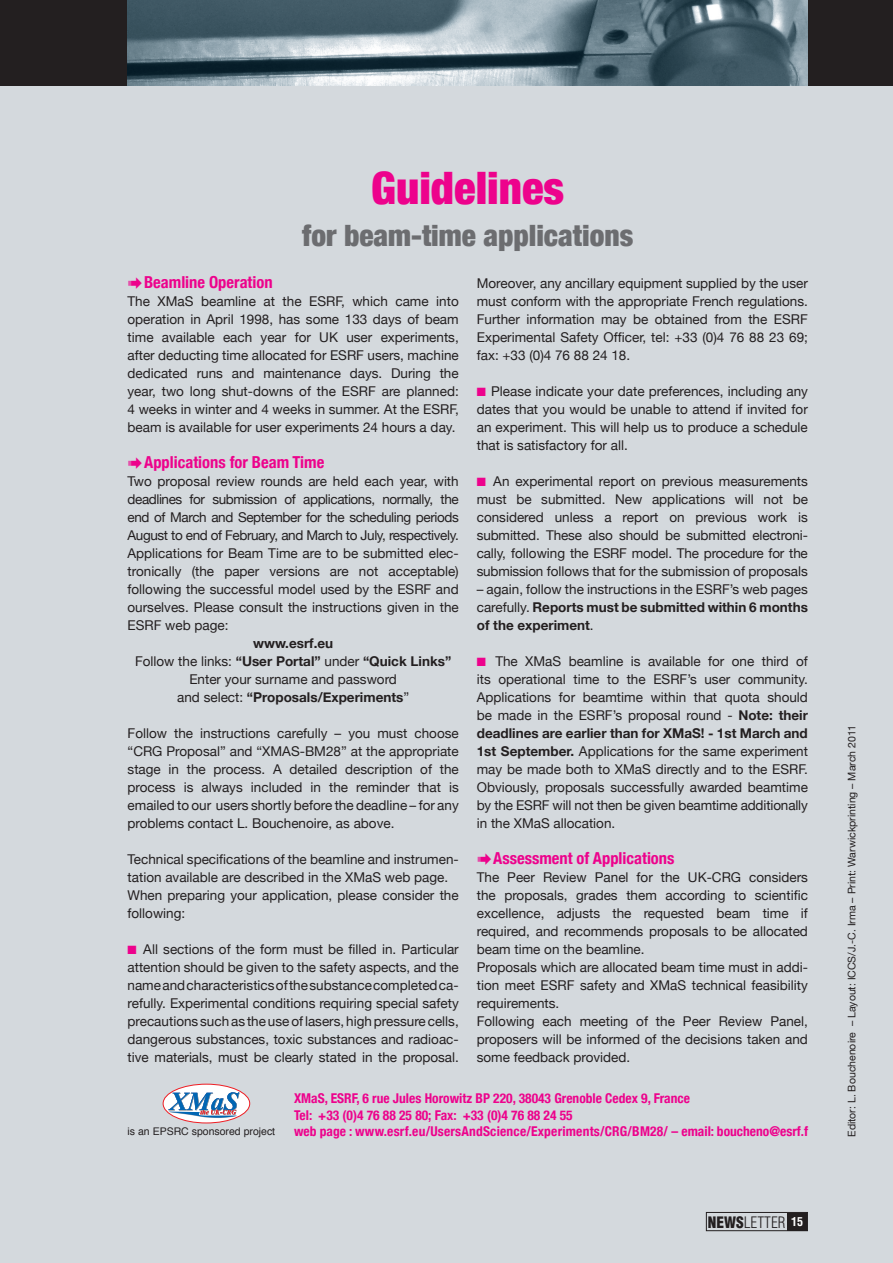
<style>
.page{position:relative;width:893px;height:1263px;background:#fff}
.page>*{position:absolute;margin:0;border:0;box-sizing:border-box;transform-origin:0 0}
.t1{font:900 condensed 44.7px "Helvetica Neue";color:#ed028c}
.t2{font:900 condensed 29.4px "Helvetica Neue";color:#6c6d70}
.t3{font:700 condensed 16.5px "Helvetica Neue";color:#ed028c}
.t4{font:300 condensed 15.45px "Helvetica";color:#231f20}
.t5{font:13.5px/18px "Helvetica Neue";color:#231f20;text-align:justify}
.t6{font:700 condensed 13.5px/16.2px "Helvetica Neue";color:#ed028c}
.t7{font:10.5px "Helvetica Neue";color:#231f20}
.t8{font:10.5px "Helvetica";color:#231f20}
.s1{font-weight:700}
.s2{color:#ed028c}
.s3{font-weight:900}
.s4{font-weight:700;font-size:12px;color:#fff}
</style>
<div class="page">
<div style="left:0;top:85px;width:893px;height:1178px;background:#d4d9dd"></div>
<div style="left:0;top:0;width:893px;height:85px;background:#231f20"></div>
<img style="left:128px;top:0;width:680px;height:85px">
<div style="left:706px;top:1212px;width:102px;height:19px;border:1px solid #231f20"></div>
<div style="left:787px;top:1213px;width:20px;height:17px;background:#231f20"></div>
<svg style="left:163px;top:1084px;width:87px;height:39px"></svg>
<div style="left:163px;top:1084px;width:87px;height:39px;border:1px solid #ee1d23;border-radius:50%"></div>
<svg style="left:168px;top:1092px;width:71px;height:26px;background:#9eb4cf"></svg>
<h1 class="t1" style="left:371px;top:161px;width:195px">Guidelines</h1>
<h2 class="t2" style="left:302px;top:217px;width:333px">for beam-time applications</h2>
<p class="t3" style="left:144px;top:272px;width:130px">Beamline Operation</p>
<p class="t5" style="left:128px;top:292px;width:333px">The XMaS beamline at the ESRF, which came into operation in April 1998, has some 133 days of beam time available each year for UK user experiments, after deducting time allocated for ESRF users, machine dedicated runs and maintenance days. During the year, two long shut-downs of the ESRF are planned:<br>4 weeks in winter and 4 weeks in summer. At the ESRF, beam is available for user experiments 24 hours a day.</p>
<p class="t3" style="left:144px;top:452px;width:182px">Applications for Beam Time</p>
<p class="t5" style="left:128px;top:472px;width:333px">Two proposal review rounds are held each year, with deadlines for submission of applications, normally, the end of March and September for the scheduling periods August to end of February, and March to July, respectively.<br>Applications for Beam Time are to be submitted elec&shy;tronically (the paper versions are not acceptable) following the successful model used by the ESRF and ourselves. Please consult the instructions given in the ESRF web page:</p>
<p class="t5" style="left:135px;top:634px;width:318px;text-align:center"><span class="s1">www.esrf.eu<br></span>Follow the links: <span class="s1">“User Portal”</span> under <span class="s1">“Quick Links” </span>Enter your surname and password<br>and select: <span class="s1">“Proposals/Experiments</span>”</p>
<p class="t5" style="left:128px;top:724px;width:333px">Follow the instructions carefully – you must choose “CRG Proposal” and “XMAS-BM28” at the appropriate stage in the process. A detailed description of the process is always included in the reminder that is emailed to our users shortly before the deadline – for any problems contact L. Bouchenoire, as above.</p>
<p class="t5" style="left:128px;top:850px;width:333px;text-align:left">Technical specifications of the beamline and instrumen&shy;tation available are described in the XMaS web page.<br>When preparing your application, please consider the following:</p>
<p class="t5" style="left:128px;top:940px;width:333px"><span class="s2">■</span> All sections of the form must be filled in. Particular attention should be given to the safety aspects, and the name and characteristics of the substance completed ca&shy;refully. Experimental conditions requiring special safety precautions such as the use of lasers, high pressure cells, dangerous substances, toxic substances and radioac&shy;tive materials, must be clearly stated in the proposal.</p>
<p class="t5" style="left:477px;top:274px;width:333px">Moreover, any ancillary equipment supplied by the user must conform with the appropriate French regulations.<br>Further information may be obtained from the ESRF Experimental Safety Officer, tel: +33 (0)4 76 88 23 69; fax: +33 (0)4 76 88 24 18.</p>
<p class="t5" style="left:477px;top:382px;width:333px"><span class="s2">■</span> Please indicate your date preferences, including any dates that you would be unable to attend if invited for an experiment. This will help us to produce a schedule that is satisfactory for all.</p>
<p class="t5" style="left:477px;top:472px;width:333px"><span class="s2">■</span> An experimental report on previous measurements must be submitted. New applications will not be considered unless a report on previous work is submitted. These also should be submitted electroni&shy;cally, following the ESRF model. The procedure for the submission follows that for the submission of proposals</p>
<p class="t5" style="left:477px;top:580px;width:333px">– again, follow the instructions in the ESRF’s web pages carefully. <span class="s1">Reports must be submitted within 6 months of the experiment</span>.</p>
<p class="t5" style="left:477px;top:652px;width:333px"><span class="s2">■</span> The XMaS beamline is available for one third of its operational time to the ESRF’s user community.<br>Applications for beamtime within that quota should be made in the ESRF’s proposal round - <span class="s1">Note: their deadlines are earlier than for XMaS! - 1st March and 1st September.</span> Applications for the same experiment may be made both to XMaS directly and to the ESRF.<br>Obviously, proposals successfully awarded beamtime by the ESRF will not then be given beamtime additionally in the XMaS allocation.</p>
<p class="t3" style="left:493px;top:848px;width:183px">Assessment of Applications</p>
<p class="t5" style="left:477px;top:868px;width:333px;text-align:left">The Peer Review Panel for the UK-CRG considers the proposals, grades them according to scientific excellence, adjusts the requested beam time if required, and recommends proposals to be allocated beam time on the beamline.<br>Proposals which are allocated beam time must in addi&shy;tion meet ESRF safety and XMaS technical feasibility requirements.<br>Following each meeting of the Peer Review Panel, proposers will be informed of the decisions taken and some feedback provided.</p>
<p class="t6" style="left:294px;top:1090px;width:516px">XMaS, ESRF, 6 rue Jules Horowitz BP 220, 38043 Grenoble Cedex 9, France<br>Tel: +33 (0)4 76 88 25 80; Fax: +33 (0)4 76 88 24 55<br>web page : www.esrf.eu/UsersAndScience/Experiments/CRG/BM28/ – email: boucheno@esrf.f</p>
<p class="t8" style="left:128px;top:1123px;width:149px">is an EPSRC sponsored project</p>
<p class="t4" style="left:708px;top:1212px;width:97px"><span class="s3">NEWS</span>LETTER <span class="s4">15</span></p>
<p class="t7" style="left:845px;top:1137px;width:414px;rotate:-90deg">Editor: L. Bouchenoire – Layout: ICCS/J.-C. Irma – Print: Warwickprinting – March 2011</p>
</div>
